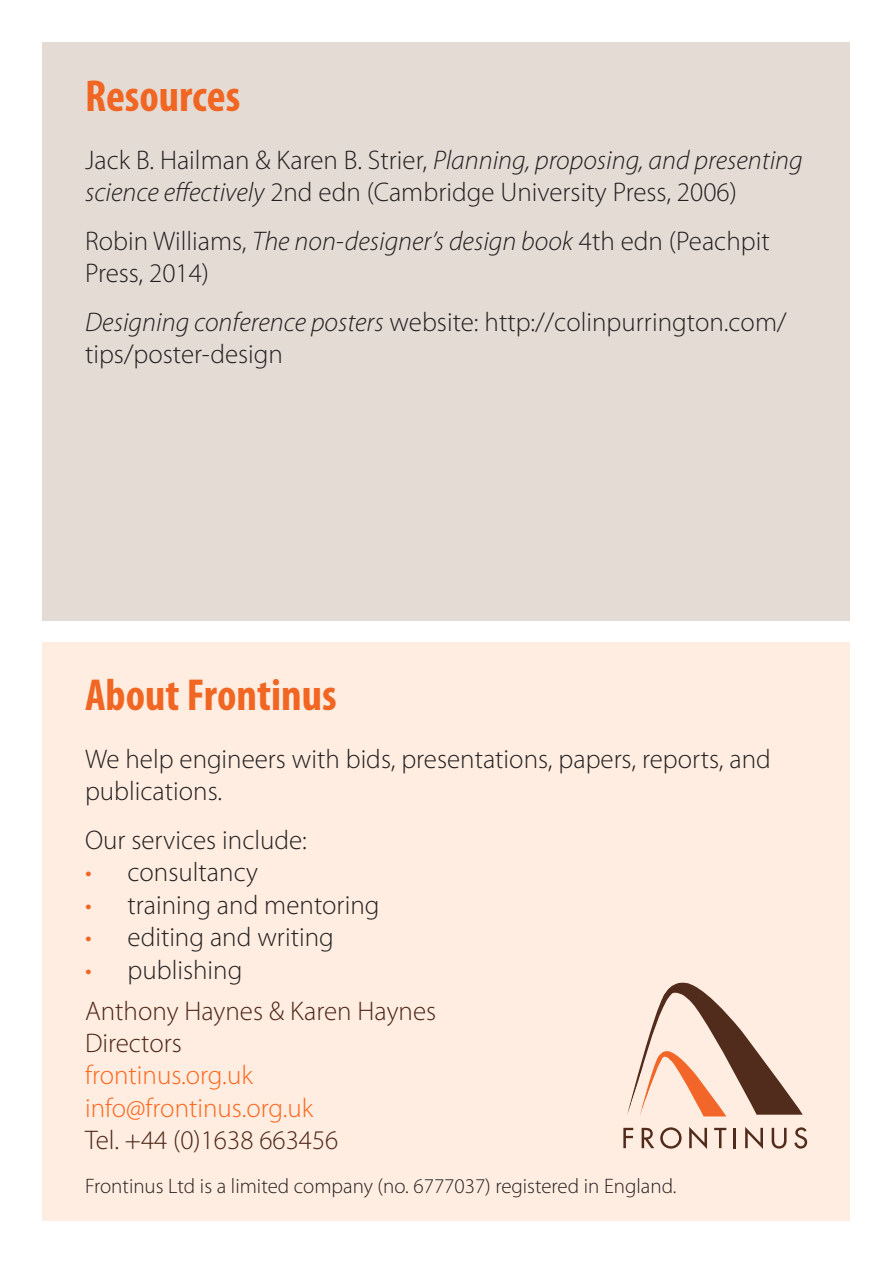
<style>
.page{position:relative;width:893px;height:1263px;background:#fff}
.page>*{position:absolute;margin:0;border:0;box-sizing:border-box;transform-origin:0 0}
.t1{font:700 condensed 45px "Myriad Pro";color:#f06622}
.t2{font:300 27px/32.4px "Myriad Pro";color:#231f20}
.t3{font:300 27px "Myriad Pro";color:#4d2617}
.t4{font:300 27px "Myriad Pro";color:#ff661c}
.t5{font:300 21px "Myriad Pro";color:#231f20}
.s1{font-style:italic}
.s2{color:#f06622}
</style>
<div class="page">
<div style="left:43px;top:43px;width:807px;height:578px;background:#e5dbd5"></div>
<div style="left:43px;top:642px;width:807px;height:578px;background:#feede0"></div>
<svg style="left:623px;top:1128px;width:10px;height:20px"></svg>
<svg style="left:642px;top:1128px;width:12px;height:20px"></svg>
<svg style="left:660px;top:1127px;width:22px;height:21px"></svg>
<svg style="left:689px;top:1127px;width:18px;height:22px"></svg>
<svg style="left:714px;top:1128px;width:12px;height:20px"></svg>
<hr style="left:734px;top:1128px;width:2px;height:20px;background:#512b1b">
<svg style="left:745px;top:1127px;width:18px;height:22px"></svg>
<svg style="left:772px;top:1128px;width:15px;height:20px"></svg>
<svg style="left:794px;top:1127px;width:13px;height:21px"></svg>
<svg style="left:627px;top:983px;width:176px;height:133px"></svg>
<p class="t1" style="left:85px;top:67px;width:157px">Resources</p>
<p class="t2" style="left:85px;top:143px;width:719px">Jack B. Hailman &amp; Karen B. Strier, <span class="s1">Planning, proposing, and presenting science effectively</span> 2nd edn (Cambridge University Press, 2006)</p>
<p class="t2" style="left:85px;top:224px;width:686px">Robin Williams, <span class="s1">The non-designer’s design book</span> 4th edn (Peachpit<br>Press, 2014)</p>
<p class="t2" style="left:85px;top:305px;width:703px"><span class="s1">Designing conference posters</span> website: http://colinpurrington.com/ tips/poster-design</p>
<p class="t1" style="left:85px;top:667px;width:253px">About Frontinus</p>
<p class="t2" style="left:85px;top:742px;width:687px">We help engineers with bids, presentations, papers, reports, and publications.</p>
<p class="t2" style="left:85px;top:823px;width:223px">Our services include:</p>
<p class="t2" style="left:85px;top:856px;width:175px"><span class="s2">•</span> consultancy</p>
<p class="t2" style="left:85px;top:888px;width:296px"><span class="s2">•</span> training and mentoring</p>
<p class="t2" style="left:85px;top:921px;width:250px"><span class="s2">•</span> editing and writing</p>
<p class="t2" style="left:85px;top:953px;width:159px"><span class="s2">•</span> publishing</p>
<p class="t3" style="left:85px;top:994px;width:353px">Anthony Haynes &amp; Karen Haynes</p>
<p class="t3" style="left:85px;top:1027px;width:98px">Directors</p>
<p class="t4" style="left:85px;top:1059px;width:169px">frontinus.org.uk</p>
<p class="t4" style="left:85px;top:1091px;width:230px">info@frontinus.org.uk</p>
<p class="t3" style="left:85px;top:1124px;width:255px">Tel. +44 (0)1638 663456</p>
<p class="t5" style="left:85px;top:1173px;width:593px">Frontinus Ltd is a limited company (no. 6777037) registered in England.</p>
</div>
